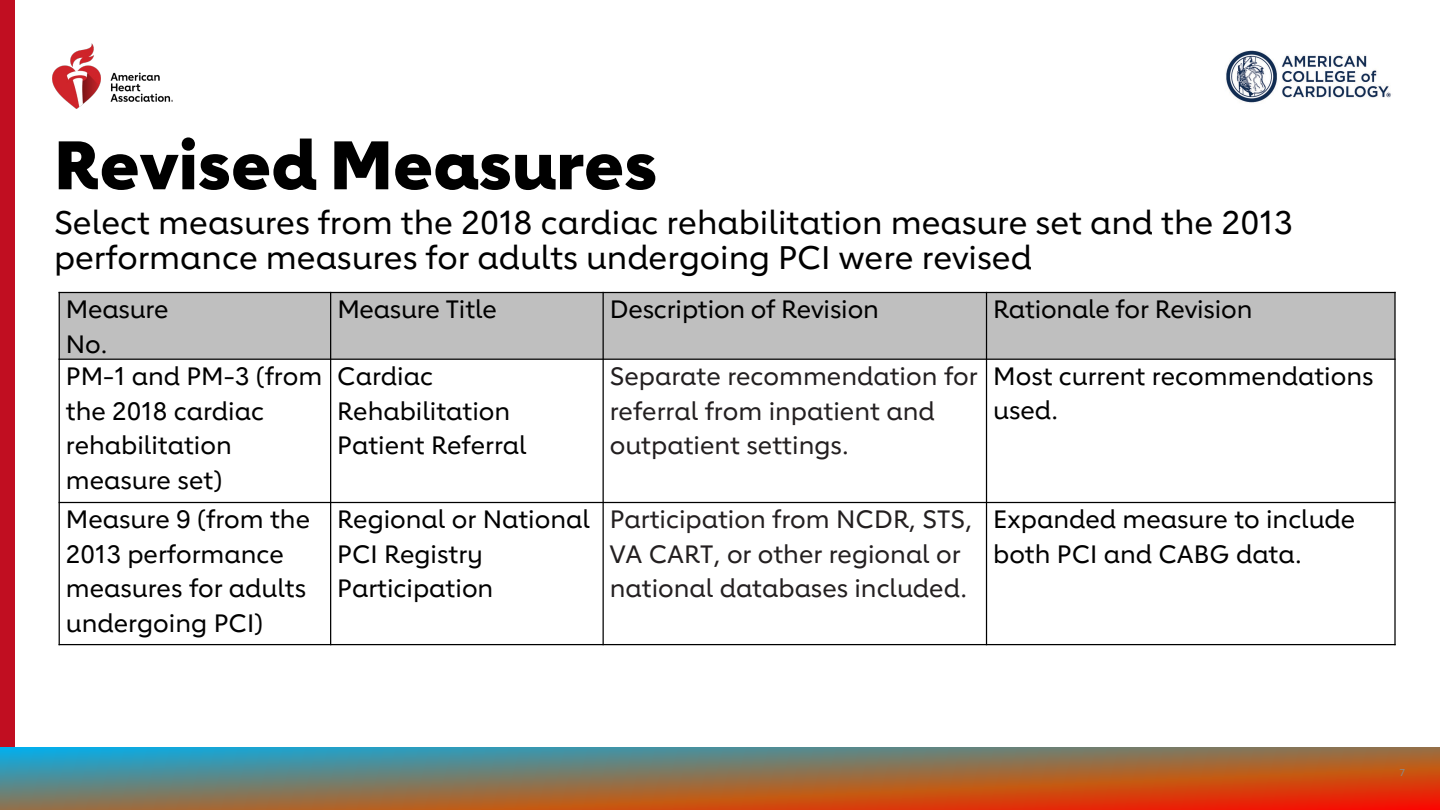
<style>
.page{position:relative;width:1440px;height:810px;background:#fff}
.page>*{position:absolute;margin:0;border:0;box-sizing:border-box;transform-origin:0 0}
.t1{font:800 67.5px "Lub Dub";color:#000}
.t2{font:500 32.5px/35.1px "Lub Dub";color:#000}
.t3{font:500 25px/34.5px "Lub Dub";color:#000}
.t4{font:500 25px/34.5px "Lub Dub";color:#231f20}
.t5{font:500 10px "Lub Dub";color:#8a8b8a}
</style>
<div class="page">
<div style="left:0;top:0;width:14px;height:810px;background:#c10e21"></div>
<img style="left:52px;top:44px;width:120px;height:65px">
<img style="left:1226px;top:50px;width:165px;height:53px">
<svg style="left:0;top:747px;width:1440px;height:63px;background:#8f6c50"></svg>
<div style="left:59px;top:292px;width:272px;height:67px;background:#bfbfbf"></div>
<div style="left:331px;top:292px;width:272px;height:67px;background:#bfbfbf"></div>
<div style="left:603px;top:292px;width:384px;height:67px;background:#bfbfbf"></div>
<div style="left:987px;top:292px;width:408px;height:67px;background:#bfbfbf"></div>
<hr style="left:330px;top:292px;width:1px;height:353px;background:#000">
<hr style="left:603px;top:292px;width:1px;height:353px;background:#000">
<hr style="left:986px;top:292px;width:1px;height:353px;background:#000">
<hr style="left:59px;top:359px;width:1337px;height:1px;background:#000">
<hr style="left:59px;top:502px;width:1337px;height:1px;background:#000">
<hr style="left:59px;top:292px;width:1px;height:353px;background:#000">
<hr style="left:1394px;top:292px;width:2px;height:353px;background:#000">
<hr style="left:59px;top:292px;width:1337px;height:1px;background:#000">
<hr style="left:59px;top:644px;width:1337px;height:1px;background:#000">
<h2 class="t1" style="left:54px;top:124px;width:605px">Revised Measures</h2>
<h2 class="t2" style="left:54px;top:205px;width:1240px">Select measures from the 2018 cardiac rehabilitation measure set and the 2013 performance measures for adults undergoing PCI were revised</h2>
<p class="t3" style="left:66px;top:292px;width:104px">Measure</p>
<p class="t3" style="left:66px;top:327px;width:43px">No.</p>
<p class="t3" style="left:337px;top:292px;width:161px">Measure Title</p>
<p class="t3" style="left:610px;top:292px;width:271px">Description of Revision</p>
<p class="t3" style="left:993px;top:292px;width:261px">Rationale for Revision</p>
<p class="t3" style="left:66px;top:359px;width:258px">PM-1 and PM-3 (from the 2018 cardiac rehabilitation measure set)</p>
<p class="t3" style="left:337px;top:359px;width:191px">Cardiac<br>Rehabilitation<br>Patient Referral</p>
<p class="t4" style="left:610px;top:359px;width:369px">Separate recommendation for referral from inpatient and outpatient settings.</p>
<p class="t3" style="left:993px;top:359px;width:382px">Most current recommendations used.</p>
<p class="t3" style="left:66px;top:502px;width:246px">Measure 9 (from the<br>2013 performance measures for adults undergoing PCI)</p>
<p class="t3" style="left:337px;top:502px;width:254px">Regional or National<br>PCI Registry<br>Participation</p>
<p class="t4" style="left:610px;top:502px;width:364px">Participation from NCDR, STS,<br>VA CART, or other regional or national databases included.</p>
<p class="t3" style="left:993px;top:502px;width:364px">Expanded measure to include both PCI and CABG data.</p>
<p class="t5" style="left:1400px;top:767px;width:7px">7</p>
</div>
